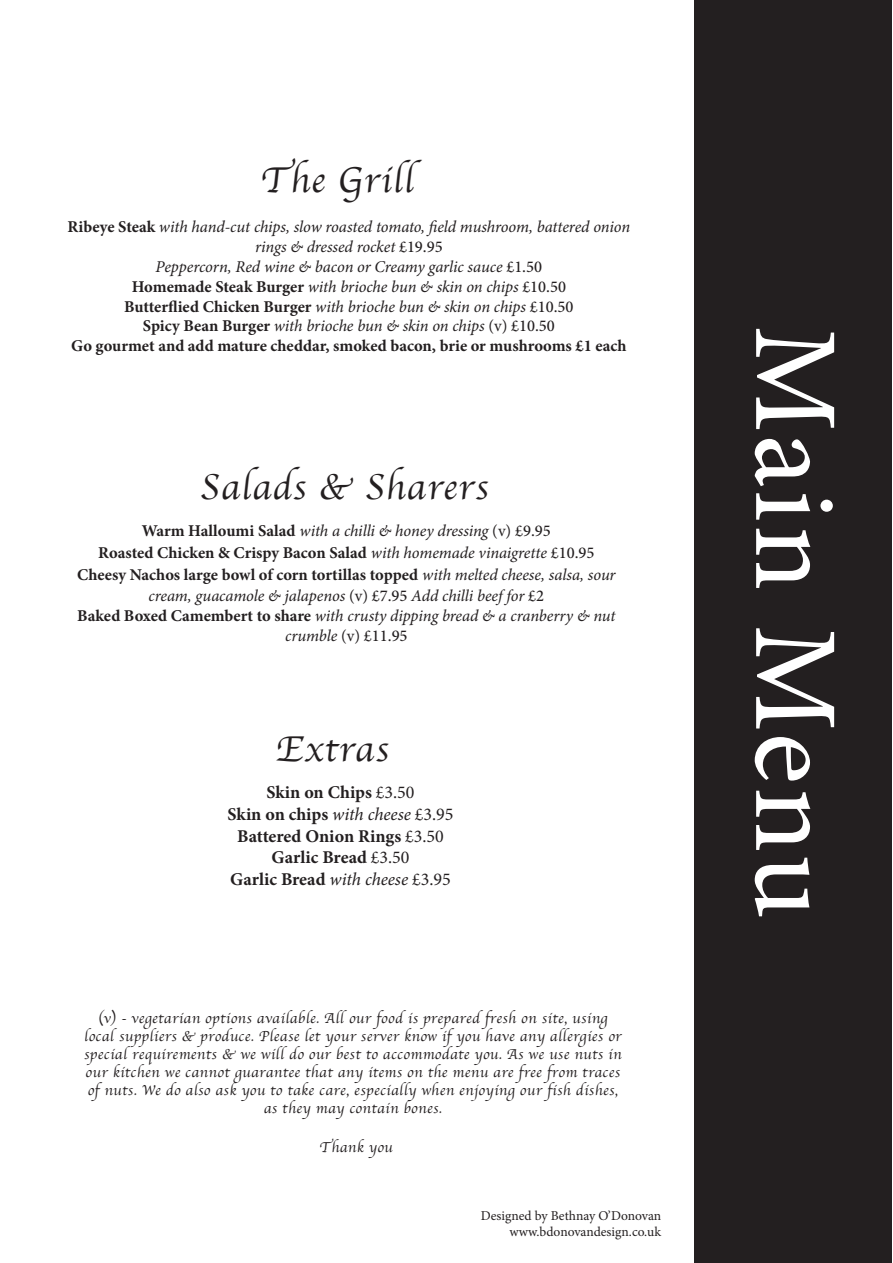
<style>
.page{position:relative;width:893px;height:1263px;background:#fff}
.page>*{position:absolute;margin:0;border:0;box-sizing:border-box;transform-origin:0 0}
.t1{font:120px "Minion Pro";letter-spacing:.015em;color:#fff}
.t2{font:37.5px "Apple Chancery";letter-spacing:.03em;color:#231f20}
.t3{font:700 18px "Minion Pro";color:#231f20}
.Paragraph_Style_1{font:italic 16.5px/19.8px "Minion Pro";letter-spacing:-.01em;color:#231f20;text-align:center}
.Paragraph_Style_1-2{font:700 16.5px "Minion Pro";color:#231f20}
.Paragraph_Style_2{font:15px/18px "Apple Chancery";letter-spacing:.03em;color:#231f20;text-align:center}
.t4{font:13.5px "Minion Pro";color:#231f20}
.s1{font-weight:700;font-style:normal}
.s2{font-weight:500;font-style:normal}
.s3{font-style:normal}
.s4{font-weight:400;font-style:italic}
.s5{font-weight:500}
.s6{font-weight:400}
</style>
<div class="page">
<div style="left:694px;top:0;width:197px;height:1263px;background:#231f20"></div>
<p class="t2" style="left:260px;top:150px;width:155px">The Grill</p>
<p class="Paragraph_Style_1" style="left:68px;top:217px;width:564px"><span class="s1">Ribeye Steak</span> with hand-cut chips, slow roasted tomato, field mushroom, battered onion rings &amp; dressed rocket <span class="s2">£19.95</span></p>
<p class="Paragraph_Style_1" style="left:156px;top:257px;width:388px">Peppercorn, Red wine &amp; bacon or Creamy garlic sauce <span class="s2">£1.50</span></p>
<p class="Paragraph_Style_1" style="left:132px;top:277px;width:436px"><span class="s1">Homemade Steak Burger</span> with brioche bun &amp; skin on chips <span class="s2">£10.50</span></p>
<p class="Paragraph_Style_1" style="left:124px;top:296px;width:451px"><span class="s1">Butterflied Chicken Burger</span> with brioche bun &amp; skin on chips <span class="s2">£10.50</span></p>
<p class="Paragraph_Style_1" style="left:143px;top:316px;width:413px"><span class="s1">Spicy Bean Burger</span> with brioche bun &amp; skin on chips <span class="s3">(v)</span> <span class="s2">£10.50</span></p>
<p class="Paragraph_Style_1-2" style="left:71px;top:334px;width:557px">Go gourmet and add mature cheddar, smoked bacon, brie or mushrooms £1 each</p>
<p class="t2" style="left:200px;top:457px;width:290px">Salads &amp; Sharers</p>
<p class="Paragraph_Style_1" style="left:142px;top:521px;width:410px"><span class="s1">Warm Halloumi Salad</span> with a chilli &amp; honey dressing <span class="s3">(v)</span> <span class="s2">£9.95</span></p>
<p class="Paragraph_Style_1-2" style="left:98px;top:541px;width:498px">Roasted Chicken &amp; Crispy Bacon Salad <span class="s4">with homemade vinaigrette</span> <span class="s5">£10.95</span></p>
<p class="Paragraph_Style_1" style="left:77px;top:563px;width:540px;line-height:21.6px"><span class="s1">Cheesy Nachos large bowl of corn tortillas topped</span> with melted cheese, salsa, sour cream, guacamole &amp; jalapenos <span class="s3">(v)</span> <span class="s2">£7.95</span> Add chilli beef for <span class="s2">£2</span></p>
<p class="Paragraph_Style_1" style="left:77px;top:606px;width:540px"><span class="s1">Baked Boxed Camembert to share</span> with crusty dipping bread &amp; a cranberry &amp; nut crumble <span class="s3">(v)</span> <span class="s2">£11.95</span></p>
<p class="t2" style="left:276px;top:719px;width:114px">Extras</p>
<p class="t3" style="left:267px;top:780px;width:150px">Skin on Chips <span class="s6">£3.50</span></p>
<p class="t3" style="left:228px;top:801px;width:227px">Skin on chips <span class="s4">with cheese</span> <span class="s6">£3.95</span></p>
<p class="t3" style="left:237px;top:823px;width:208px">Battered Onion Rings <span class="s6">£3.50</span></p>
<p class="t3" style="left:272px;top:845px;width:139px">Garlic Bread <span class="s6">£3.50</span></p>
<p class="t3" style="left:230px;top:866px;width:222px">Garlic Bread <span class="s4">with cheese</span> <span class="s6">£3.95</span></p>
<p class="Paragraph_Style_2" style="left:84px;top:1009px;width:539px">(v) - vegetarian options available. All our food is prepared fresh on site, using local suppliers &amp; produce. Please let your server know if you have any allergies or special requirements &amp; we will do our best to accommodate you. As we use nuts in our kitchen we cannot guarantee that any items on the menu are free from traces of nuts. We do also ask you to take care, especially when enjoying our fish dishes, as they may contain bones.</p>
<p class="Paragraph_Style_2" style="left:319px;top:1138px;width:75px">Thank you</p>
<p class="t4" style="left:481px;top:1206px;width:182px">Designed by Bethnay O’Donovan</p>
<p class="t4" style="left:509px;top:1223px;width:153px">www.bdonovandesign.co.uk</p>
<p class="t1" style="left:875px;top:326px;width:594px;rotate:90deg">Main Menu</p>
</div>
